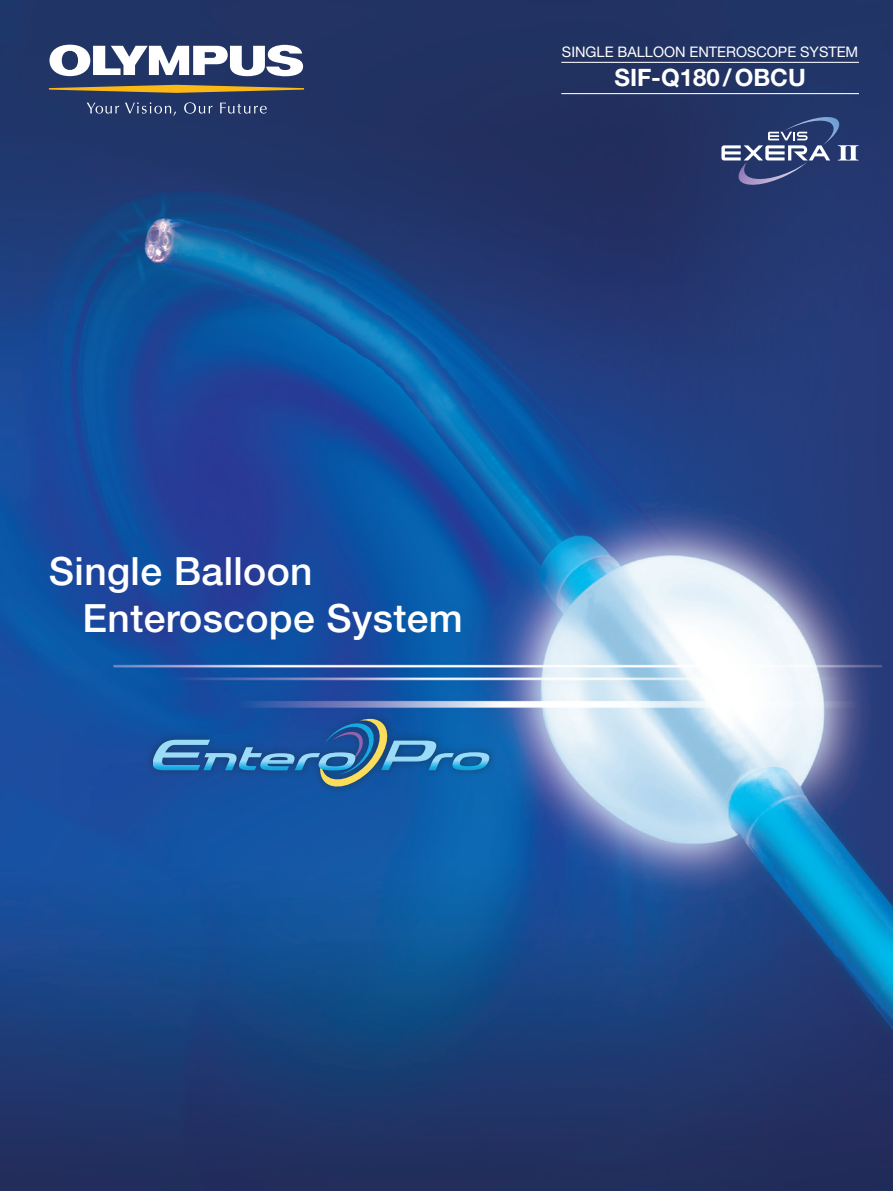
<style>
.page{position:relative;width:893px;height:1191px;background:#fff}
.page>*{position:absolute;margin:0;border:0;box-sizing:border-box;transform-origin:0 0}
.t1{font:500 39px/46.8px "Helvetica Neue";letter-spacing:.01em;color:#fff}
.t2{font:700 24px "Helvetica Neue";color:#fff}
.t3{font:14.55px "Helvetica Neue";color:#fff}
</style>
<div class="page">
<img style="left:0;top:0;width:893px;height:1191px">
<svg style="left:50px;top:45px;width:253px;height:31px"></svg>
<svg style="left:49px;top:85px;width:255px;height:8px;background:#a48234"></svg>
<svg style="left:87px;top:103px;width:32px;height:11px"></svg>
<svg style="left:125px;top:102px;width:51px;height:14px"></svg>
<svg style="left:184px;top:102px;width:28px;height:12px"></svg>
<svg style="left:220px;top:103px;width:47px;height:11px"></svg>
<svg style="left:721px;top:117px;width:137px;height:68px;background:#445381"></svg>
<div style="left:143px;top:709px;width:356px;height:88px;background:#231f20;opacity:.45"></div>
<svg style="left:153px;top:719px;width:336px;height:67px;background:#2a6aa8"></svg>
<hr style="left:561px;top:62px;width:298px;height:1px;background:#fff">
<hr style="left:561px;top:93px;width:298px;height:1px;background:#fff">
<p class="t3" style="left:562px;top:43px;width:167px">SI NGLE BALLOON ENTEROSCO</p>
<p class="t3" style="left:778px;top:43px;width:82px">PE SYSTEM</p>
<p class="t2" style="left:614px;top:63px;width:193px">SIF-Q180/OBCU</p>
<p class="t1" style="left:83px;top:548px;width:382px;text-indent:-34px">Single Balloon<br>Enteroscope System</p>
</div>
